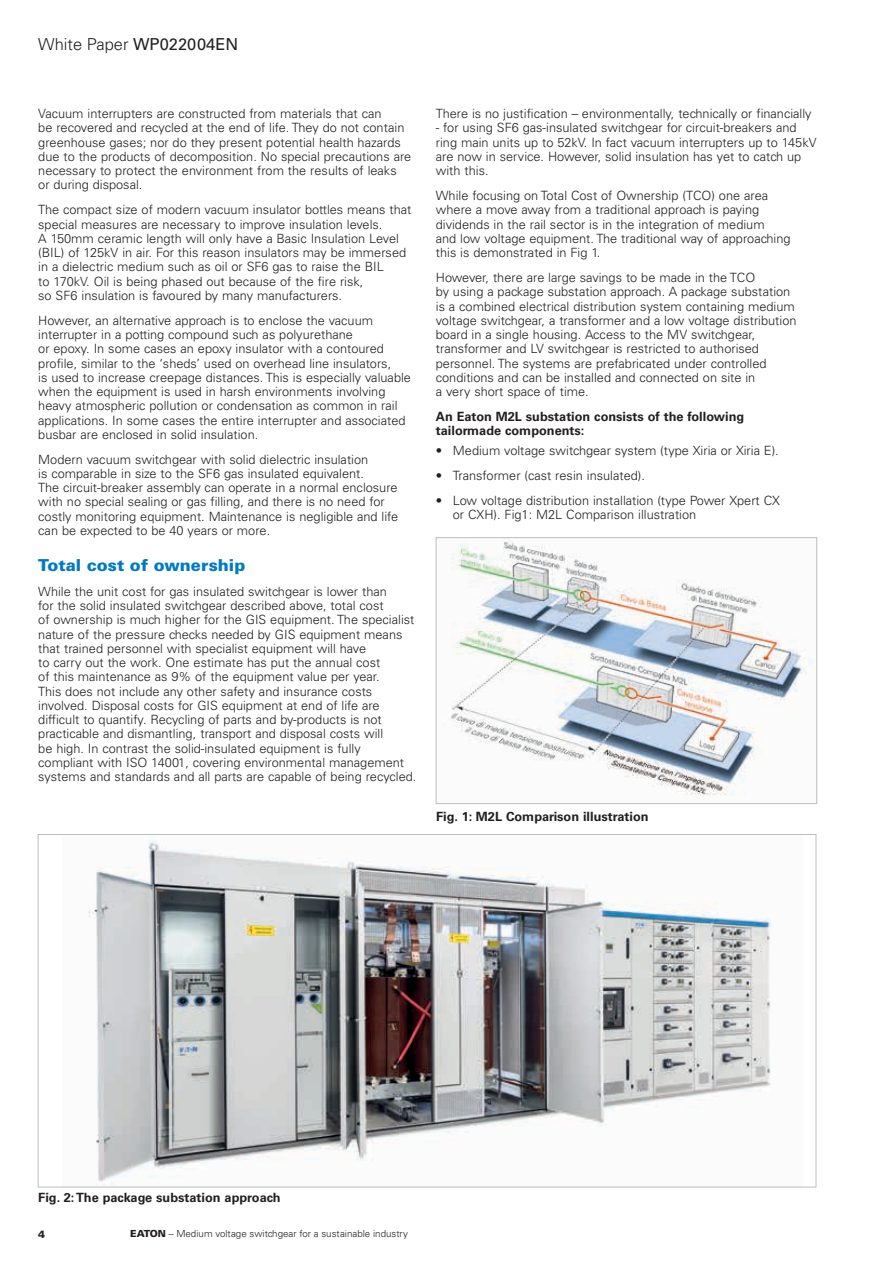
<style>
.page{position:relative;width:893px;height:1263px;background:#fff}
.page>*{position:absolute;margin:0;border:0;box-sizing:border-box;transform-origin:0 0}
.t1{font:300 16.5px "Univers LT Std";color:#231f20}
.t2{font:900 16.5px "Univers LT Std";color:#007ac3}
.t3{font:300 12.75px/14.2px "Univers LT Std";color:#231f20}
.t4{font:700 12.75px/14.2px "Univers LT Std";color:#231f20}
.t5{font:900 10.5px "Univers LT Std";color:#231f20}
.t6{font:300 9.75px "Univers LT Std";color:#231f20}
.s1{font-weight:400}
.s2{font-weight:900}
</style>
<div class="page">
<img style="left:451px;top:540px;width:364px;height:256px">
<div style="left:436px;top:537px;width:381px;height:267px;border:1px solid #bcbec0"></div>
<img style="left:88px;top:839px;width:683px;height:346px">
<p class="t1" style="left:38px;top:34px;width:202px">White Paper <span class="s1">WP022004EN</span></p>
<p class="t3" style="left:38px;top:107px;width:375px">Vacuum interrupters are constructed from materials that can<br>be recovered and recycled at the end of life. They do not contain greenhouse gases; nor do they present potential health hazards due to the products of decomposition. No special precautions are necessary to protect the environment from the results of leaks<br>or during disposal.</p>
<p class="t3" style="left:38px;top:203px;width:375px">The compact size of modern vacuum insulator bottles means that special measures are necessary to improve insulation levels.<br>A 150mm ceramic length will only have a Basic Insulation Level (BIL) of 125kV in air. For this reason insulators may be immersed in a dielectric medium such as oil or SF6 gas to raise the BIL<br>to 170kV. Oil is being phased out because of the fire risk,<br>so SF6 insulation is favoured by many manufacturers.</p>
<p class="t3" style="left:38px;top:313px;width:374px">However, an alternative approach is to enclose the vacuum interrupter in a potting compound such as polyurethane<br>or epoxy. In some cases an epoxy insulator with a contoured profile, similar to the ‘sheds’ used on overhead line insulators,<br>is used to increase creepage distances. This is especially valuable when the equipment is used in harsh environments involving heavy atmospheric pollution or condensation as common in rail applications. In some cases the entire interrupter and associated busbar are enclosed in solid insulation.</p>
<p class="t3" style="left:38px;top:452px;width:361px">Modern vacuum switchgear with solid dielectric insulation<br>is comparable in size to the SF6 gas insulated equivalent.<br>The circuit-breaker assembly can operate in a normal enclosure with no special sealing or gas filling, and there is no need for costly monitoring equipment. Maintenance is negligible and life can be expected to be 40 years or more.</p>
<p class="t2" style="left:38px;top:555px;width:209px">Total cost of ownership</p>
<p class="t3" style="left:38px;top:584px;width:380px">While the unit cost for gas insulated switchgear is lower than<br>for the solid insulated switchgear described above, total cost<br>of ownership is much higher for the GIS equipment. The specialist nature of the pressure checks needed by GIS equipment means that trained personnel with specialist equipment will have<br>to carry out the work. One estimate has put the annual cost<br>of this maintenance as 9% of the equipment value per year.<br>This does not include any other safety and insurance costs involved. Disposal costs for GIS equipment at end of life are difficult to quantify. Recycling of parts and by-products is not practicable and dismantling, transport and disposal costs will<br>be high. In contrast the solid-insulated equipment is fully compliant with ISO 14001, covering environmental management systems and standards and all parts are capable of being recycled.</p>
<p class="t3" style="left:436px;top:107px;width:377px">There is no justification – environmentally, technically or financially</p>
<p class="t3" style="left:436px;top:121px;width:382px">- for using SF6 gas-insulated switchgear for circuit-breakers and ring main units up to 52kV. In fact vacuum interrupters up to 145kV are now in service. However, solid insulation has yet to catch up with this.</p>
<p class="t3" style="left:436px;top:188px;width:356px">While focusing on Total Cost of Ownership (TCO) one area where a move away from a traditional approach is paying dividends in the rail sector is in the integration of medium<br>and low voltage equipment. The traditional way of approaching this is demonstrated in Fig 1.</p>
<p class="t3" style="left:436px;top:270px;width:362px">However, there are large savings to be made in the TCO<br>by using a package substation approach. A package substation is a combined electrical distribution system containing medium voltage switchgear, a transformer and a low voltage distribution board in a single housing. Access to the MV switchgear, transformer and LV switchgear is restricted to authorised personnel. The systems are prefabricated under controlled conditions and can be installed and connected on site in<br>a very short space of time.</p>
<p class="t4" style="left:436px;top:409px;width:310px">An Eaton M2L substation consists of the following tailormade components:</p>
<p class="t3" style="left:436px;top:444px;width:344px">• Medium voltage switchgear system (type Xiria or Xiria E).</p>
<p class="t3" style="left:436px;top:469px;width:211px">• Transformer (cast resin insulated).</p>
<p class="t3" style="left:453px;top:494px;width:329px;text-indent:-17px">• Low voltage distribution installation (type Power Xpert CX or CXH). Fig1: M2L Comparison illustration</p>
<p class="t4" style="left:436px;top:809px;width:214px">Fig. 1: M2L Comparison illustration</p>
<p class="t4" style="left:38px;top:1191px;width:244px">Fig. 2: The package substation approach</p>
<p class="t5" style="left:38px;top:1227px;width:9px">4</p>
<p class="t6" style="left:130px;top:1228px;width:279px"><span class="s2">EATON</span> – Medium voltage switchgear for a sustainable industry</p>
</div>
